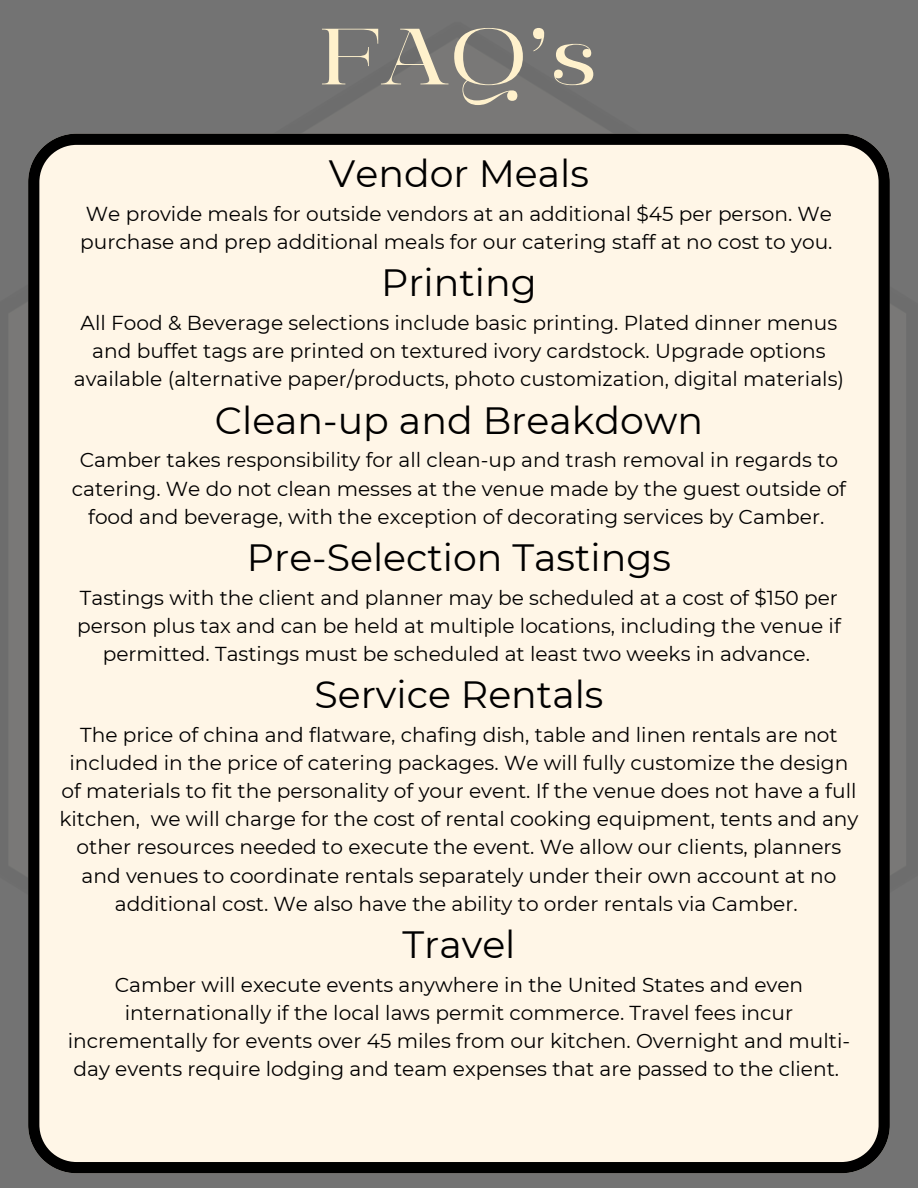
<style>
.page{position:relative;width:918px;height:1188px;background:#737373}
.page>*{position:absolute;margin:0;border:0;box-sizing:border-box;transform-origin:0 0}
.t1{font:79.5px "Manison Exp";color:#fff1cc}
.t2{font:37.95px "Montserrat";color:#000}
.t3{font:20.1px/28.2px "Montserrat";color:#000;text-align:center}
</style>
<div class="page">
<div style="left:28px;top:134px;width:862px;height:1039px;background:#fff6e7"></div>
<p class="t1" style="left:320px;top:10px;width:280px">FAQ’s</p>
<h1 class="t2" style="left:329px;top:151px;width:261px">Vendor Meals</h1>
<p class="t3" style="left:80px;top:200px;width:754px;text-align:left">We provide meals for outside vendors at an additional $45 per person. We purchase and prep additional meals for our catering staff at no cost to you.</p>
<p class="t2" style="left:381px;top:260px;width:157px">Printing</p>
<p class="t3" style="left:74px;top:309px;width:772px">All Food &amp; Beverage selections include basic printing. Plated dinner menus and buffet tags are printed on textured ivory cardstock. Upgrade options available (alternative paper/products, photo customization, digital materials)</p>
<p class="t2" style="left:215px;top:397px;width:490px">Clean-up and Breakdown</p>
<p class="t3" style="left:72px;top:446px;width:776px">Camber takes responsibility for all clean-up and trash removal in regards to catering. We do not clean messes at the venue made by the guest outside of food and beverage, with the exception of decorating services by Camber.</p>
<p class="t2" style="left:247px;top:534px;width:426px">Pre-Selection Tastings</p>
<p class="t3" style="left:77px;top:583px;width:765px">Tastings with the client and planner may be scheduled at a cost of $150 per person plus tax and can be held at multiple locations, including the venue if permitted. Tastings must be scheduled at least two weeks in advance.</p>
<p class="t2" style="left:315px;top:671px;width:290px">Service Rentals</p>
<p class="t3" style="left:59px;top:721px;width:801px">The price of china and flatware, chafing dish, table and linen rentals are not included in the price of catering packages. We will fully customize the design of materials to fit the personality of your event. If the venue does not have a full kitchen, we will charge for the cost of rental cooking equipment, tents and any other resources needed to execute the event. We allow our clients, planners and venues to coordinate rentals separately under their own account at no additional cost. We also have the ability to order rentals via Camber.</p>
<p class="t2" style="left:402px;top:921px;width:115px">Travel</p>
<p class="t3" style="left:68px;top:970px;width:784px">Camber will execute events anywhere in the United States and even internationally if the local laws permit commerce. Travel fees incur incrementally for events over 45 miles from our kitchen. Overnight and multi&shy;day events require lodging and team expenses that are passed to the client.</p>
</div>
